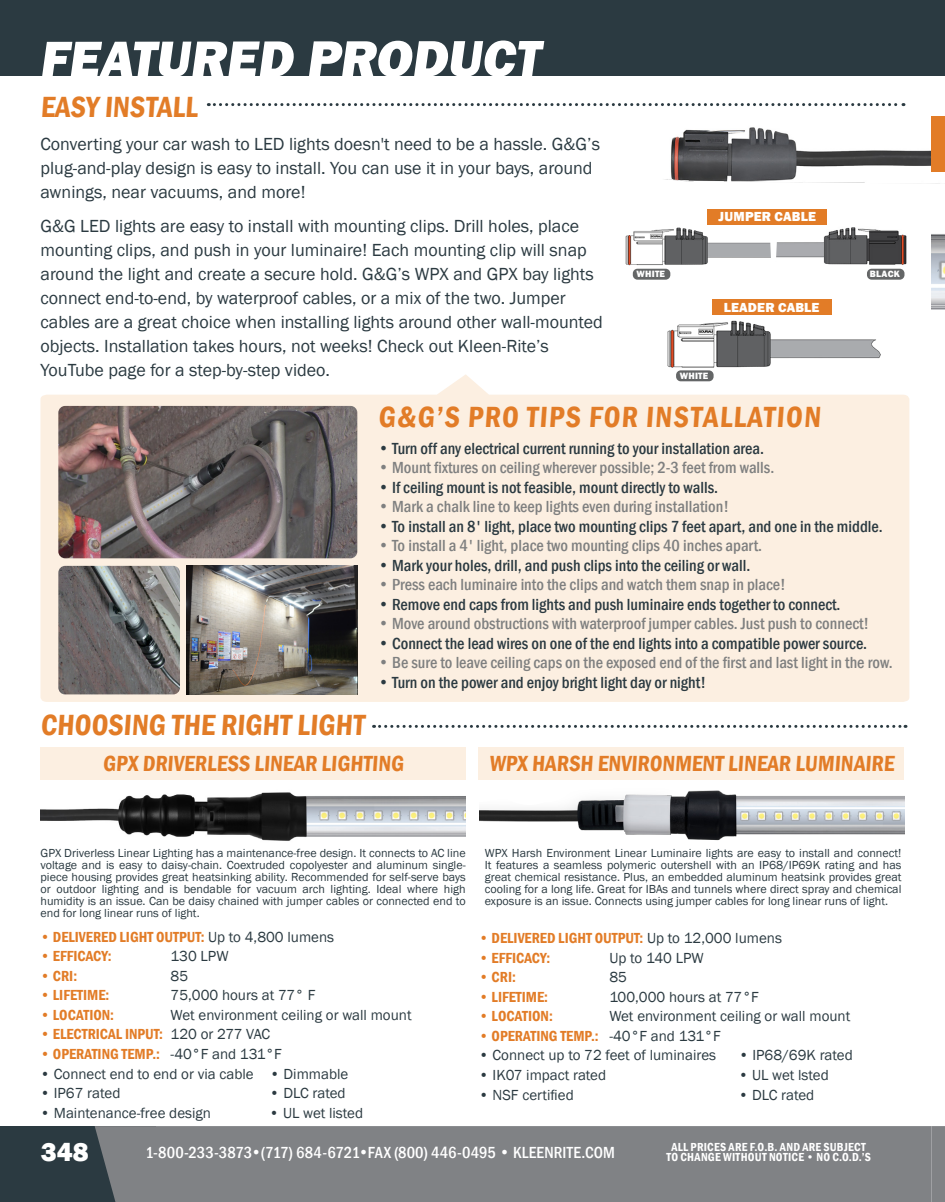
<style>
.page{position:relative;width:945px;height:1202px;background:#fff}
.page>*{position:absolute;margin:0;border:0;box-sizing:border-box;transform-origin:0 0}
.t1{font:600 condensed 30px "Franklin Gothic";letter-spacing:.02em;color:#e27c27}
.t2{font:800 27px "Franklin Gothic";color:#fff}
.t3{font:600 condensed 22.5px "Franklin Gothic";color:#e27c27}
.t4{font:18px/24px "Franklin Gothic";color:#2b3a41}
.t5{font:500 condensed 16.5px "Franklin Gothic";color:#2b3a41}
.t6{font:500 condensed 16.5px "Franklin Gothic";color:#7f8080}
.t7{font:500 condensed 16.5px "Franklin Gothic";letter-spacing:.005em;color:#fff}
.t8{font:15px "Franklin Gothic";color:#2b3a41}
.t9{font:600 condensed 15px "Franklin Gothic";color:#e27c27}
.t10{font:800 13.5px "Franklin Gothic";letter-spacing:.01em;color:#fff}
.t11{font:12px/12px "Franklin Gothic";color:#2b3a41;text-align:justify}
.t12{font:600 condensed 12px "Franklin Gothic";letter-spacing:.02em;color:#fff}
.t13{font:800 9.45px "Franklin Gothic";letter-spacing:.02em;color:#fff}
.s1{font-weight:400;font-stretch:normal;color:#2b3a41}
</style>
<div class="page">
<div style="left:478px;top:747px;width:426px;height:33px;background:#fcefe1"></div>
<div style="left:40px;top:747px;width:426px;height:32px;background:#fcefe1"></div>
<svg style="left:40px;top:374px;width:869px;height:328px;background:#fbefe2"></svg>
<svg style="left:208px;top:103px;width:696px;height:3px"></svg>
<svg style="left:374px;top:725px;width:532px;height:3px"></svg>
<img style="left:479px;top:790px;width:425px;height:51px">
<img style="left:40px;top:792px;width:426px;height:49px">
<img style="left:665px;top:116px;width:275px;height:68px">
<img style="left:667px;top:320px;width:214px;height:48px">
<div style="left:712px;top:299px;width:119px;height:16px;background:#e27c27"></div>
<div style="left:676px;top:370px;width:38px;height:11px;background:#646667;border-radius:5px"></div>
<img style="left:625px;top:227px;width:146px;height:42px">
<img style="left:776px;top:224px;width:131px;height:41px">
<div style="left:708px;top:209px;width:119px;height:15px;background:#e27c27"></div>
<div style="left:867px;top:269px;width:38px;height:11px;background:#646667;border-radius:5px"></div>
<div style="left:633px;top:269px;width:37px;height:11px;background:#646667;border-radius:5px"></div>
<img style="left:58px;top:406px;width:299px;height:152px">
<img style="left:58px;top:566px;width:122px;height:128px">
<img style="left:187px;top:566px;width:170px;height:128px">
<img style="left:932px;top:234px;width:13px;height:76px">
<div style="left:932px;top:116px;width:13px;height:56px;background:#e27c27"></div>
<div style="left:932px;top:0;width:13px;height:75px;background:#2b3a41"></div>
<svg style="left:0;top:1126px;width:894px;height:76px;background:#76797d"></svg>
<div style="left:0;top:0;width:932px;height:75px;background:#2b3a41"></div>
<svg style="left:42px;top:40px;width:502px;height:36px"></svg>
<div style="left:894px;top:1126px;width:51px;height:76px;background:#808285"></div>
<h1 class="t1" style="left:40px;top:86px;width:161px">EASY INSTALL</h1>
<h3 class="t4" style="left:40px;top:132px;width:561px">Converting your car wash to LED lights doesn't need to be a hassle. G&amp;G’s plug-and-play design is easy to install. You can use it in your bays, around awnings, near vacuums, and more!</h3>
<p class="t4" style="left:40px;top:214px;width:564px">G&amp;G LED lights are easy to install with mounting clips. Drill holes, place mounting clips, and push in your luminaire! Each mounting clip will snap around the light and create a secure hold. G&amp;G’s WPX and GPX bay lights connect end-to-end, by waterproof cables, or a mix of the two. Jumper cables are a great choice when installing lights around other wall-mounted objects. Installation takes hours, not weeks! Check out Kleen-Rite’s YouTube page for a step-by-step video.</p>
<h1 class="t1" style="left:378px;top:396px;width:447px">G&amp;G’S PRO TIPS FOR INSTALLATION</h1>
<h3 class="t5" style="left:378px;top:437px;width:387px">• Turn off any electrical current running to your installation area.</h3>
<h3 class="t6" style="left:378px;top:457px;width:398px">• Mount fixtures on ceiling wherever possible; 2-3 feet from walls.</h3>
<h3 class="t5" style="left:378px;top:476px;width:342px">• If ceiling mount is not feasible, mount directly to walls.</h3>
<h3 class="t6" style="left:378px;top:496px;width:353px">• Mark a chalk line to keep lights even during installation!</h3>
<h3 class="t5" style="left:378px;top:515px;width:506px">• To install an 8' light, place two mounting clips 7 feet apart, and one in the middle.</h3>
<h3 class="t6" style="left:378px;top:535px;width:386px">• To install a 4' light, place two mounting clips 40 inches apart.</h3>
<h3 class="t5" style="left:378px;top:554px;width:374px">• Mark your holes, drill, and push clips into the ceiling or wall.</h3>
<h3 class="t6" style="left:378px;top:574px;width:409px">• Press each luminaire into the clips and watch them snap in place!</h3>
<h3 class="t5" style="left:378px;top:593px;width:464px">• Remove end caps from lights and push luminaire ends together to connect.</h3>
<h3 class="t6" style="left:378px;top:613px;width:493px">• Move around obstructions with waterproof jumper cables. Just push to connect!</h3>
<h3 class="t5" style="left:378px;top:632px;width:491px">• Connect the lead wires on one of the end lights into a compatible power source.</h3>
<h3 class="t6" style="left:378px;top:652px;width:516px">• Be sure to leave ceiling caps on the exposed end of the first and last light in the row.</h3>
<h3 class="t5" style="left:378px;top:671px;width:329px">• Turn on the power and enjoy bright light day or night!</h3>
<h1 class="t1" style="left:40px;top:705px;width:328px">CHOOSING THE RIGHT LIGHT</h1>
<p class="t10" style="left:719px;top:208px;width:99px">JUMPER CABLE</p>
<p class="t13" style="left:637px;top:268px;width:30px">WHITE</p>
<p class="t13" style="left:870px;top:268px;width:32px">BLACK</p>
<p class="t10" style="left:724px;top:299px;width:97px">LEADER CABLE</p>
<p class="t13" style="left:680px;top:370px;width:30px">WHITE</p>
<h3 class="t3" style="left:103px;top:748px;width:304px">GPX DRIVERLESS LINEAR LIGHTING</h3>
<h3 class="t3" style="left:489px;top:748px;width:408px">WPX HARSH ENVIRONMENT LINEAR LUMINAIRE</h3>
<p class="t11" style="left:40px;top:847px;width:427px">GPX Driverless Linear Lighting has a maintenance-free design. It connects to AC line voltage and is easy to daisy-chain. Coextruded copolyester and aluminum single&shy;piece housing provides great heatsinking ability. Recommended for self-serve bays or outdoor lighting and is bendable for vacuum arch lighting. Ideal where high humidity is an issue. Can be daisy chained with jumper cables or connected end to end for long linear runs of light.</p>
<p class="t9" style="left:40px;top:927px;width:296px">• DELIVERED LIGHT OUTPUT: <span class="s1">Up to 4,800 lumens</span></p>
<p class="t9" style="left:40px;top:946px;width:73px">• EFFICACY:</p>
<p class="t8" style="left:171px;top:947px;width:59px">130 LPW</p>
<p class="t9" style="left:40px;top:966px;width:39px">• CRI:</p>
<p class="t8" style="left:171px;top:966px;width:19px">85</p>
<p class="t9" style="left:40px;top:985px;width:71px">• LIFETIME:</p>
<p class="t8" style="left:171px;top:986px;width:146px">75,000 hours at 77° F</p>
<p class="t9" style="left:40px;top:1005px;width:75px">• LOCATION:</p>
<p class="t8" style="left:171px;top:1005px;width:243px">Wet environment ceiling or wall mount</p>
<p class="t9" style="left:40px;top:1024px;width:232px">• ELECTRICAL INPUT: <span class="s1">120 or 277 VAC</span></p>
<p class="t9" style="left:40px;top:1044px;width:243px">• OPERATING TEMP.: <span class="s1">-40°F and 131°F</span></p>
<p class="t8" style="left:40px;top:1064px;width:310px">• Connect end to end or via cable • Dimmable</p>
<p class="t8" style="left:40px;top:1083px;width:82px">• IP67 rated</p>
<p class="t8" style="left:270px;top:1083px;width:78px">• DLC rated</p>
<p class="t8" style="left:40px;top:1103px;width:172px">• Maintenance-free design</p>
<p class="t8" style="left:269px;top:1103px;width:95px">• UL wet listed</p>
<p class="t11" style="left:485px;top:847px;width:418px">WPX Harsh Environment Linear Luminaire lights are easy to install and connect!<br>It features a seamless polymeric outershell with an IP68/IP69K rating and has great chemical resistance. Plus, an embedded aluminum heatsink provides great cooling for a long life. Great for IBAs and tunnels where direct spray and chemical exposure is an issue. Connects using jumper cables for long linear runs of light.</p>
<p class="t9" style="left:479px;top:928px;width:305px">• DELIVERED LIGHT OUTPUT: <span class="s1">Up to 12,000 lumens</span></p>
<p class="t9" style="left:479px;top:948px;width:73px">• EFFICACY:</p>
<p class="t8" style="left:609px;top:948px;width:96px">Up to 140 LPW</p>
<p class="t9" style="left:479px;top:967px;width:39px">• CRI:</p>
<p class="t8" style="left:609px;top:968px;width:19px">85</p>
<p class="t9" style="left:479px;top:987px;width:71px">• LIFETIME:</p>
<p class="t8" style="left:609px;top:987px;width:151px">100,000 hours at 77°F</p>
<p class="t9" style="left:479px;top:1006px;width:75px">• LOCATION:</p>
<p class="t8" style="left:609px;top:1007px;width:243px">Wet environment ceiling or wall mount</p>
<p class="t9" style="left:479px;top:1026px;width:243px">• OPERATING TEMP.: <span class="s1">-40°F and 131°F</span></p>
<p class="t8" style="left:479px;top:1046px;width:239px">• Connect up to 72 feet of luminaires</p>
<p class="t8" style="left:739px;top:1046px;width:116px">• IP68/69K rated</p>
<p class="t8" style="left:479px;top:1065px;width:129px">• IK07 impact rated</p>
<p class="t8" style="left:738px;top:1065px;width:92px">• UL wet lsted</p>
<p class="t8" style="left:479px;top:1085px;width:96px">• NSF certified</p>
<p class="t8" style="left:738px;top:1085px;width:78px">• DLC rated</p>
<h2 class="t2" style="left:41px;top:1134px;width:49px">348</h2>
<p class="t12" style="left:671px;top:1138px;width:196px">ALL PRICES ARE F.O.B. AND ARE SUBJECT</p>
<h3 class="t7" style="left:145px;top:1141px;width:471px">1-800-233-3873•(717) 684-6721•FAX (800) 446-0495 • KLEENRITE.COM</h3>
<p class="t12" style="left:666px;top:1149px;width:206px">TO CHANGE WITHOUT NOTICE • NO C.O.D.’S</p>
</div>
